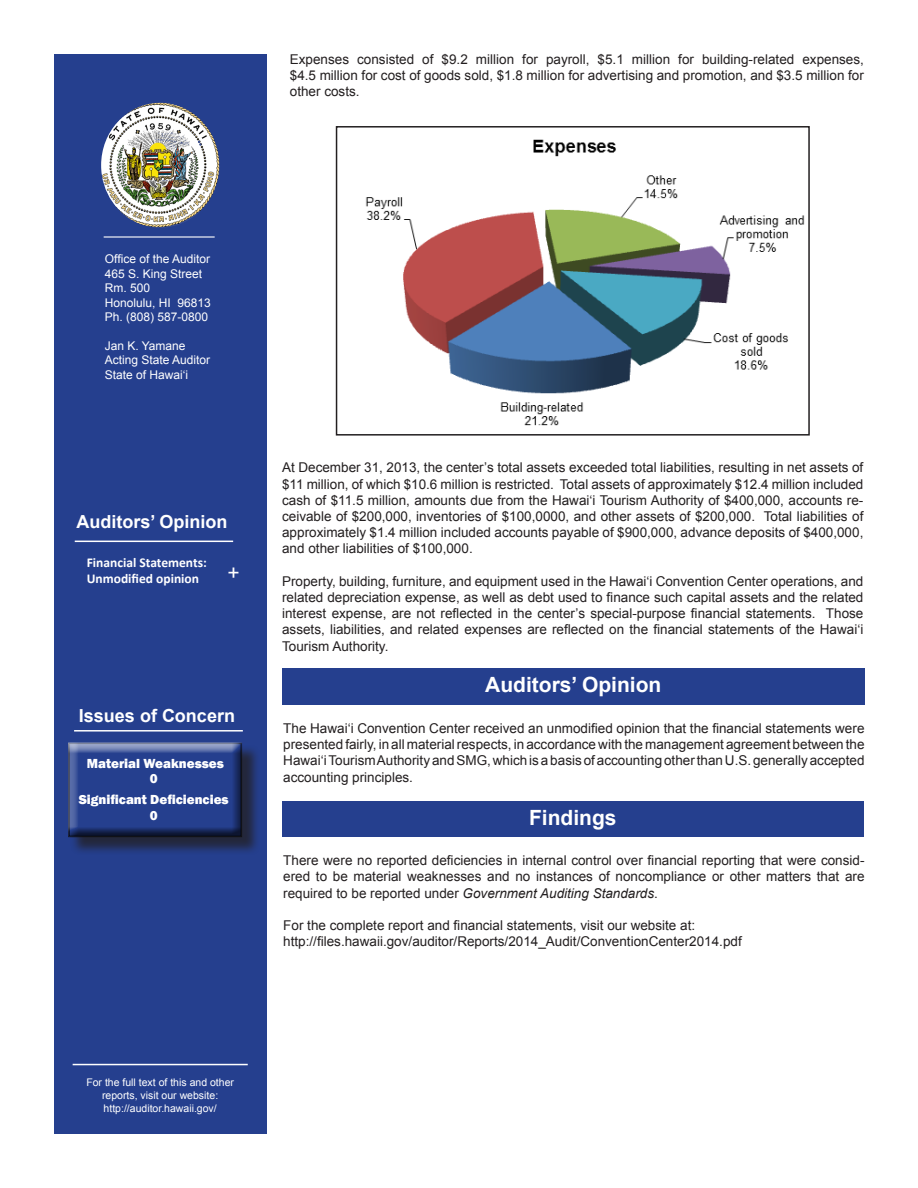
<style>
.page{position:relative;width:918px;height:1188px;background:#fff}
.page>*{position:absolute;margin:0;border:0;box-sizing:border-box;transform-origin:0 0}
.t1{font:700 21px "Arial";color:#fff}
.t2{font:21px "Arial";color:#fff}
.t3{font:700 18px "Arial";color:#fff}
.t4{font:13.5px/16.2px "Arial";color:#231f20;text-align:justify}
.t5{font:800 13.5px "Franklin Gothic";color:#fff}
.t6{font:700 13.5px/16.2px "Calibri";color:#fff}
.t7{font:12px "Arial";color:#fff}
.t8{font:10.5px/12.6px "Arial";color:#fff;text-align:center}
.s1{font-style:italic}
</style>
<div class="page">
<div style="left:54px;top:54px;width:212px;height:1080px;background:#253f8e"></div>
<div style="left:282px;top:801px;width:581px;height:36px;background:#253f8e"></div>
<img style="left:101px;top:103px;width:118px;height:124px">
<hr style="left:104px;top:236px;width:111px;height:2px;background:#fff">
<div style="left:282px;top:668px;width:583px;height:36px;background:#253f8e"></div>
<hr style="left:75px;top:541px;width:158px;height:1px;background:#fff">
<div style="left:70px;top:745px;width:191px;height:111px;background:#231f20;opacity:.75"></div>
<div style="left:63px;top:742px;width:182px;height:98px;background:#231f20;opacity:.75"></div>
<hr style="left:74px;top:730px;width:169px;height:2px;background:#fff">
<hr style="left:73px;top:1064px;width:175px;height:1px;background:#fff">
<img style="left:365px;top:139px;width:440px;height:287px">
<div style="left:336px;top:126px;width:474px;height:310px;border:2px solid #231f20"></div>
<p class="t4" style="left:290px;top:51px;width:576px">Expenses consisted of $9.2 million for payroll, $5.1 million for building-related expenses, $4.5 million for cost of goods sold, $1.8 million for advertising and promotion, and $3.5 million for other costs.</p>
<p class="t7" style="left:105px;top:251px;width:107px">Office of the Auditor</p>
<p class="t7" style="left:105px;top:266px;width:99px">465 S. King Street</p>
<p class="t7" style="left:105px;top:280px;width:47px">Rm. 500</p>
<p class="t7" style="left:105px;top:294px;width:108px">Honolulu, HI 96813</p>
<p class="t7" style="left:105px;top:309px;width:105px">Ph. (808) 587-0800</p>
<p class="t7" style="left:105px;top:338px;width:82px">Jan K. Yamane</p>
<p class="t7" style="left:105px;top:352px;width:107px">Acting State Auditor</p>
<p class="t7" style="left:105px;top:366px;width:85px">State of Hawai‘i</p>
<p class="t3" style="left:77px;top:510px;width:153px">Auditors’ Opinion</p>
<p class="t6" style="left:87px;top:554px;width:122px">Financial Statements:<br>Unmodified opinion</p>
<p class="t2" style="left:227px;top:558px;width:14px">+</p>
<p class="t3" style="left:79px;top:704px;width:158px">Issues of Concern</p>
<p class="t5" style="left:87px;top:755px;width:139px">Material Weaknesses</p>
<p class="t5" style="left:150px;top:770px;width:9px">0</p>
<p class="t5" style="left:79px;top:791px;width:152px">Significant Deficiencies</p>
<p class="t5" style="left:150px;top:807px;width:9px">0</p>
<p class="t4" style="left:282px;top:460px;width:583px">At December 31, 2013, the center’s total assets exceeded total liabilities, resulting in net assets of $11 million, of which $10.6 million is restricted. Total assets of approximately $12.4 million included cash of $11.5 million, amounts due from the Hawai‘i Tourism Authority of $400,000, accounts re&shy;ceivable of $200,000, inventories of $100,0000, and other assets of $200,000. Total liabilities of approximately $1.4 million included accounts payable of $900,000, advance deposits of $400,000, and other liabilities of $100,000.</p>
<p class="t4" style="left:282px;top:573px;width:583px">Property, building, furniture, and equipment used in the Hawai‘i Convention Center operations, and related depreciation expense, as well as debt used to finance such capital assets and the related interest expense, are not reflected in the center’s special-purpose financial statements. Those assets, liabilities, and related expenses are reflected on the financial statements of the Hawai‘i Tourism Authority.</p>
<p class="t1" style="left:485px;top:671px;width:178px">Auditors’ Opinion</p>
<p class="t4" style="left:283px;top:720px;width:583px">The Hawai‘i Convention Center received an unmodified opinion that the financial statements were presented fairly, in all material respects, in accordance with the management agreement between the Hawai‘i Tourism Authority and SMG, which is a basis of accounting other than U.S. generally accepted accounting principles.</p>
<p class="t1" style="left:529px;top:804px;width:89px">Findings</p>
<p class="t4" style="left:283px;top:853px;width:583px">There were no reported deficiencies in internal control over financial reporting that were consid&shy;ered to be material weaknesses and no instances of noncompliance or other matters that are required to be reported under <span class="s1">Government Auditing Standards</span>.</p>
<p class="t4" style="left:283px;top:917px;width:413px">For the complete report and financial statements, visit our website at:</p>
<p class="t4" style="left:283px;top:934px;width:460px">http://files.hawaii.gov/auditor/Reports/2014_Audit/ConventionCenter2014.pdf</p>
<p class="t8" style="left:86px;top:1076px;width:149px">For the full text of this and other reports, visit our website:</p>
<p class="t8" style="left:104px;top:1102px;width:115px">http://auditor.hawaii.gov/</p>
</div>
